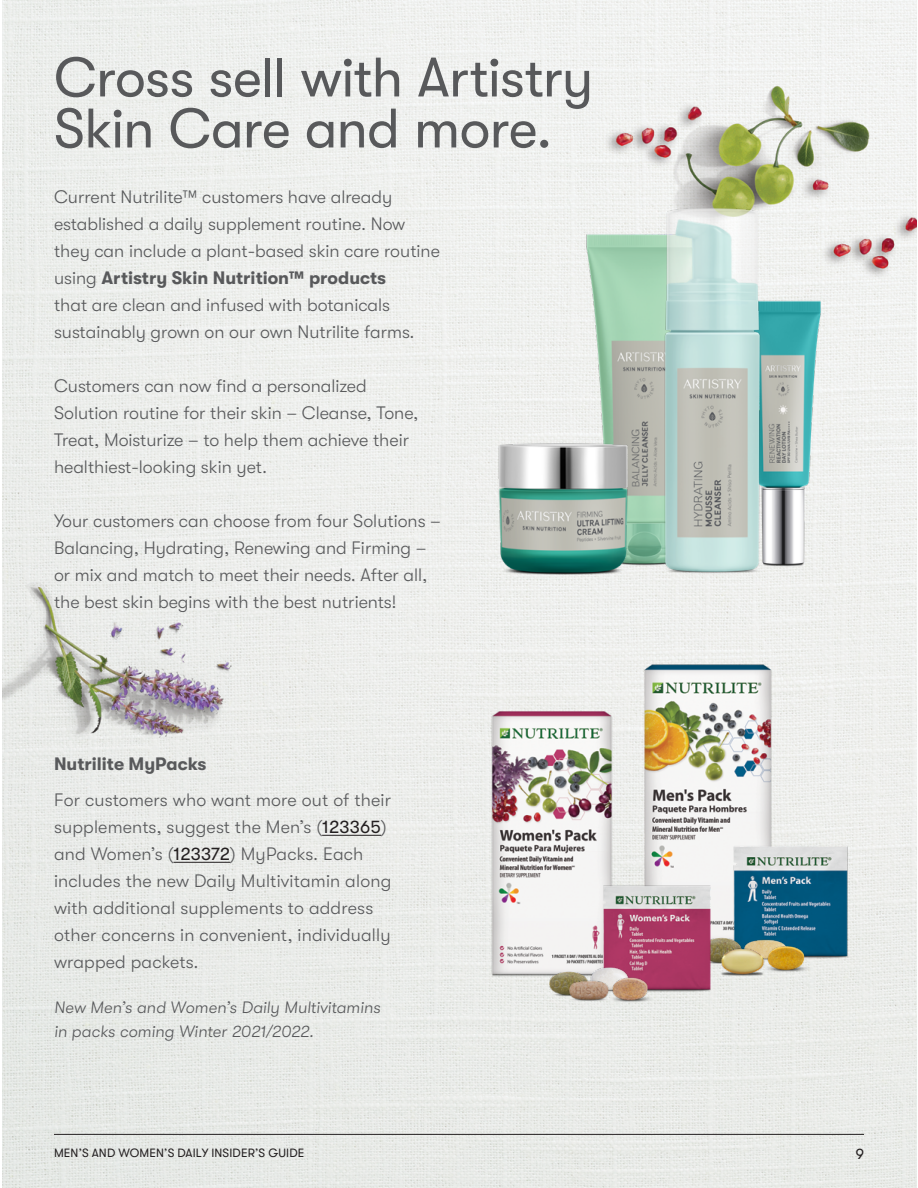
<style>
.page{position:relative;width:918px;height:1188px;background:#fff}
.page>*{position:absolute;margin:0;border:0;box-sizing:border-box;transform-origin:0 0}
.t1{font:55.5px/51px "GT Walsheim";letter-spacing:-.015em;color:#58595b}
.t2{font:300 18px/27px "GT Walsheim";color:#58595b}
.t3{font:700 18px "GT Walsheim";color:#58595b}
.t4{font:italic 300 16.5px/24px "GT Walsheim";letter-spacing:.005em;color:#58595b}
.t5{font:15px "GT Walsheim";color:#231f20}
.t6{font:12px "GT Walsheim";letter-spacing:.01em;color:#231f20}
.s1{font-weight:700}
.s2{font-weight:400;color:#231f20}
</style>
<div class="page">
<img style="left:3px;top:0;width:913px;height:1188px">
<hr style="left:54px;top:1134px;width:810px;height:1px;background:#231f20">
<img style="left:622px;top:656px;width:178px;height:222px">
<img style="left:726px;top:838px;width:138px;height:128px">
<img style="left:741px;top:933px;width:53px;height:11px">
<img style="left:727px;top:936px;width:21px;height:8px">
<img style="left:727px;top:944px;width:32px;height:32px">
<img style="left:471px;top:701px;width:169px;height:302px">
<img style="left:596px;top:878px;width:131px;height:125px">
<img style="left:588px;top:965px;width:44px;height:12px">
<img style="left:544px;top:969px;width:51px;height:31px">
<img style="left:564px;top:977px;width:37px;height:27px">
<img style="left:778px;top:289px;width:58px;height:290px">
<img style="left:569px;top:203px;width:145px;height:388px">
<img style="left:647px;top:189px;width:131px;height:399px">
<img style="left:482px;top:422px;width:164px;height:173px">
<img style="left:601px;top:974px;width:61px;height:35px">
<img style="left:759px;top:942px;width:55px;height:36px">
<hr style="left:322px;top:835px;width:59px;height:1px;background:#231f20">
<hr style="left:173px;top:862px;width:57px;height:1px;background:#231f20">
<h1 class="t1" style="left:54px;top:52px;width:541px">Cross sell with Artistry<br>Skin Care and more.</h1>
<p class="t2" style="left:54px;top:183px;width:388px">Current Nutrilite™ customers have already established a daily supplement routine. Now they can include a plant-based skin care routine using <span class="s1">Artistry Skin Nutrition™ products<br></span>that are clean and infused with botanicals sustainably grown on our own Nutrilite farms.</p>
<p class="t2" style="left:54px;top:372px;width:366px">Customers can now find a personalized Solution routine for their skin – Cleanse, Tone, Treat, Moisturize – to help them achieve their healthiest-looking skin yet.</p>
<p class="t2" style="left:54px;top:507px;width:388px">Your customers can choose from four Solutions – Balancing, Hydrating, Renewing and Firming – or mix and match to meet their needs. After all, the best skin begins with the best nutrients!</p>
<p class="t3" style="left:54px;top:753px;width:154px">Nutrilite MyPacks</p>
<p class="t2" style="left:54px;top:787px;width:339px">For customers who want more out of their supplements, suggest the Men’s (<span class="s2">123365</span>) and Women’s (<span class="s2">123372</span>) MyPacks. Each includes the new Daily Multivitamin along with additional supplements to address other concerns in convenient, individually wrapped packets.</p>
<p class="t4" style="left:54px;top:995px;width:328px">New Men’s and Women’s Daily Multivitamins in packs coming Winter 2021/2022.</p>
<p class="t6" style="left:54px;top:1146px;width:252px">MEN’S AND WOMEN’S DAILY INSIDER’S GUIDE</p>
<p class="t5" style="left:856px;top:1145px;width:10px">9</p>
</div>
